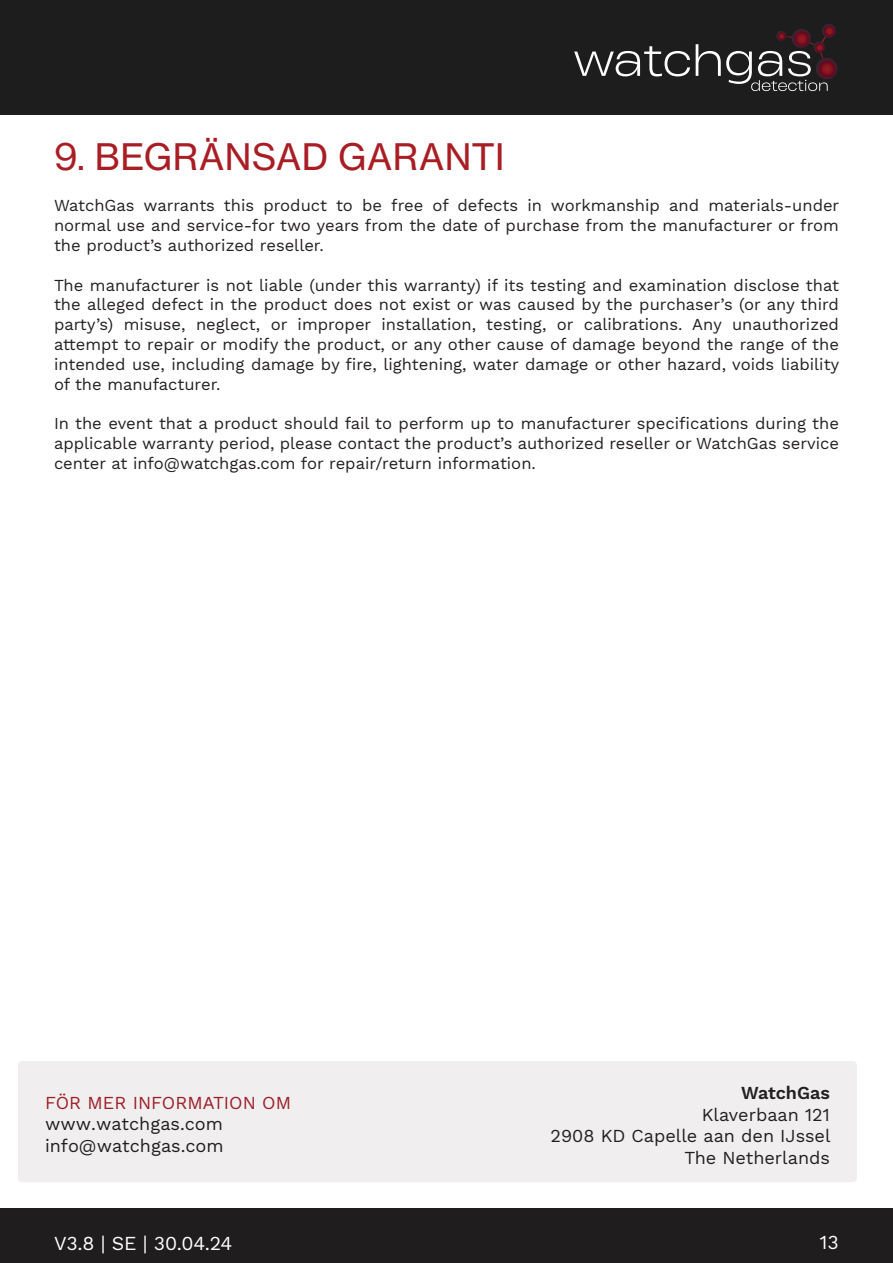
<style>
.page{position:relative;width:893px;height:1263px;background:#fff}
.page>*{position:absolute;margin:0;border:0;box-sizing:border-box;transform-origin:0 0}
.t1{font:36px "N Haas Grotesk TX Pro 55 Rg";letter-spacing:.01em;color:#a91d24}
.t2{font:19.5px "Work Sans";letter-spacing:-.01em;color:#fff}
.t3{font:18px/21.6px "Work Sans";color:#231f20;text-align:right}
.t4{font:18px/21.6px "Work Sans";color:#1f1d1d}
.t5{font:18px "Work Sans";color:#9b1e27}
.t6{font:600 18px "Work Sans";color:#231f20}
.t7{font:16.5px/19.8px "Work Sans";color:#231f20;text-align:justify}
</style>
<div class="page">
<div style="left:0;top:1209px;width:893px;height:54px;background:#1f1d1d"></div>
<div style="left:0;top:0;width:893px;height:115px;background:#1e1d1d"></div>
<svg style="left:574px;top:46px;width:116px;height:30px"></svg>
<svg style="left:696px;top:24px;width:143px;height:67px;background:#3e3537"></svg>
<div style="left:18px;top:1061px;width:839px;height:121px;background:#f0eeee;border-radius:4px"></div>
<h1 class="t1" style="left:54px;top:135px;width:452px">9. BEGRÄNSAD GARANTI</h1>
<p class="t7" style="left:54px;top:197px;width:787px">WatchGas warrants this product to be free of defects in workmanship and materials-under normal use and service-for two years from the date of purchase from the manufacturer or from the product’s authorized reseller.</p>
<p class="t7" style="left:54px;top:276px;width:787px">The manufacturer is not liable (under this warranty) if its testing and examination disclose that the alleged defect in the product does not exist or was caused by the purchaser’s (or any third party’s) misuse, neglect, or improper installation, testing, or calibrations. Any unauthorized attempt to repair or modify the product, or any other cause of damage beyond the range of the intended use, including damage by fire, lightening, water damage or other hazard, voids liability of the manufacturer.</p>
<p class="t7" style="left:54px;top:414px;width:786px">In the event that a product should fail to perform up to manufacturer specifications during the applicable warranty period, please contact the product’s authorized reseller or WatchGas service center at info@watchgas.com for repair/return information.</p>
<p class="t5" style="left:45px;top:1092px;width:248px">FÖR MER INFORMATION OM</p>
<p class="t4" style="left:45px;top:1114px;width:180px">www.watchgas.com info@watchgas.com</p>
<p class="t2" style="left:54px;top:1232px;width:180px">V3.8 | SE | 30.04.24</p>
<p class="t6" style="left:741px;top:1082px;width:90px">WatchGas</p>
<p class="t3" style="left:551px;top:1104px;width:282px">Klaverbaan 121<br>2908 KD Capelle aan den IJssel<br>The Netherlands</p>
<p class="t2" style="left:820px;top:1231px;width:21px">13</p>
</div>
